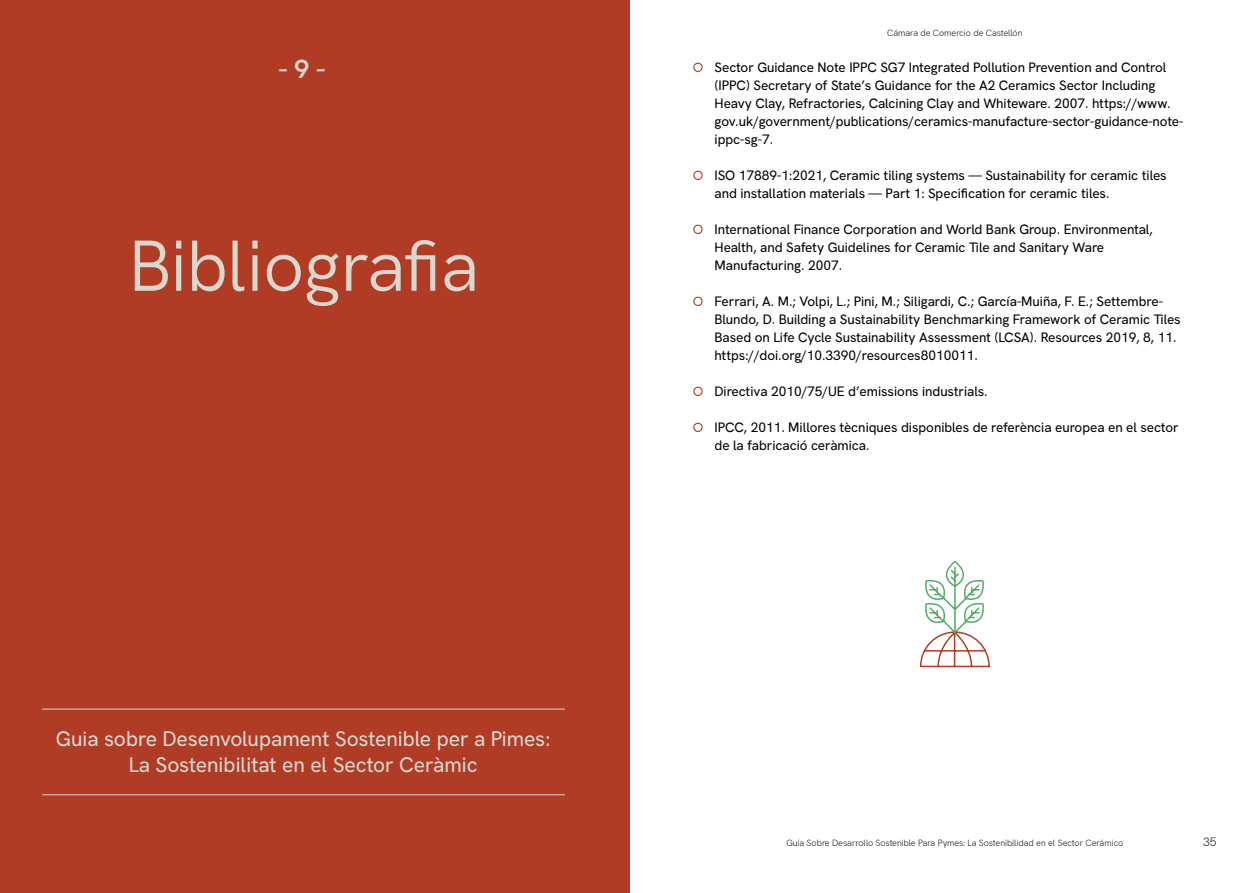
<style>
.page{position:relative;width:1259px;height:893px;background:#fff}
.page>*{position:absolute;margin:0;border:0;box-sizing:border-box;transform-origin:0 0}
.t1{font:72px "Hanken Grotesk";letter-spacing:-.01em;color:#dad7cf}
.t2{font:700 26.7px "Hanken Grotesk";color:#dad7cf}
.t3{font:500 21px/25.2px "Hanken Grotesk";letter-spacing:-.005em;color:#dad7cf;text-align:center}
.t4{font:500 13.5px/18px "Hanken Grotesk";letter-spacing:-.005em;color:#000}
.t5{font:300 12px "Hanken Grotesk";color:#000}
.t6{font:300 9px "Hanken Grotesk";letter-spacing:-.01em;color:#000}
</style>
<div class="page">
<div style="left:0;top:0;width:629px;height:893px;background:#b03c25"></div>
<hr style="left:42px;top:794px;width:523px;height:1px;background:#dad7cf">
<hr style="left:42px;top:709px;width:523px;height:1px;background:#dad7cf">
<div style="left:693px;top:63px;width:9px;height:9px;border:1px solid #b03c25;border-radius:50%"></div>
<div style="left:693px;top:171px;width:9px;height:9px;border:1px solid #b03c25;border-radius:50%"></div>
<div style="left:693px;top:225px;width:9px;height:9px;border:1px solid #b03c25;border-radius:50%"></div>
<div style="left:693px;top:297px;width:9px;height:9px;border:1px solid #b03c25;border-radius:50%"></div>
<div style="left:693px;top:387px;width:9px;height:9px;border:1px solid #b03c25;border-radius:50%"></div>
<div style="left:693px;top:423px;width:9px;height:9px;border:1px solid #b03c25;border-radius:50%"></div>
<svg style="left:920px;top:561px;width:70px;height:107px"></svg>
<h2 class="t2" style="left:279px;top:48px;width:48px">- 9 -</h2>
<h1 class="t1" style="left:129px;top:210px;width:352px">Bibliografia</h1>
<h3 class="t3" style="left:56px;top:725px;width:496px">Guia sobre Desenvolupament Sostenible per a Pimes:<br>La Sostenibilitat en el Sector Ceràmic</h3>
<p class="t6" style="left:887px;top:26px;width:137px">Cámara de Comercio de Castellón</p>
<p class="t4" style="left:714px;top:57px;width:470px">Sector Guidance Note IPPC SG7 Integrated Pollution Prevention and Control (IPPC) Secretary of State’s Guidance for the A2 Ceramics Sector Including Heavy Clay, Refractories, Calcining Clay and Whiteware. 2007. https://www. gov.uk/government/publications/ceramics-manufacture-sector-guidance-note&shy;ippc-sg-7.</p>
<p class="t4" style="left:714px;top:165px;width:453px">ISO 17889-1:2021, Ceramic tiling systems — Sustainability for ceramic tiles and installation materials — Part 1: Specification for ceramic tiles.</p>
<p class="t4" style="left:714px;top:219px;width:440px">International Finance Corporation and World Bank Group. Environmental,<br>Health, and Safety Guidelines for Ceramic Tile and Sanitary Ware<br>Manufacturing. 2007.</p>
<p class="t4" style="left:714px;top:291px;width:468px">Ferrari, A. M.; Volpi, L.; Pini, M.; Siligardi, C.; García-Muiña, F. E.; Settembre-Blundo, D. Building a Sustainability Benchmarking Framework of Ceramic Tiles Based on Life Cycle Sustainability Assessment (LCSA). Resources 2019, 8, 11. https://doi.org/10.3390/resources8010011.</p>
<p class="t4" style="left:714px;top:381px;width:275px">Directiva 2010/75/UE d’emissions industrials.</p>
<p class="t4" style="left:714px;top:417px;width:465px">IPCC, 2011. Millores tècniques disponibles de referència europea en el sector de la fabricació ceràmica.</p>
<p class="t6" style="left:786px;top:836px;width:338px">Guía Sobre Desarrollo Sostenible Para Pymes: La Sostenibilidad en el Sector Cerámico</p>
<p class="t5" style="left:1203px;top:833px;width:15px">35</p>
</div>
